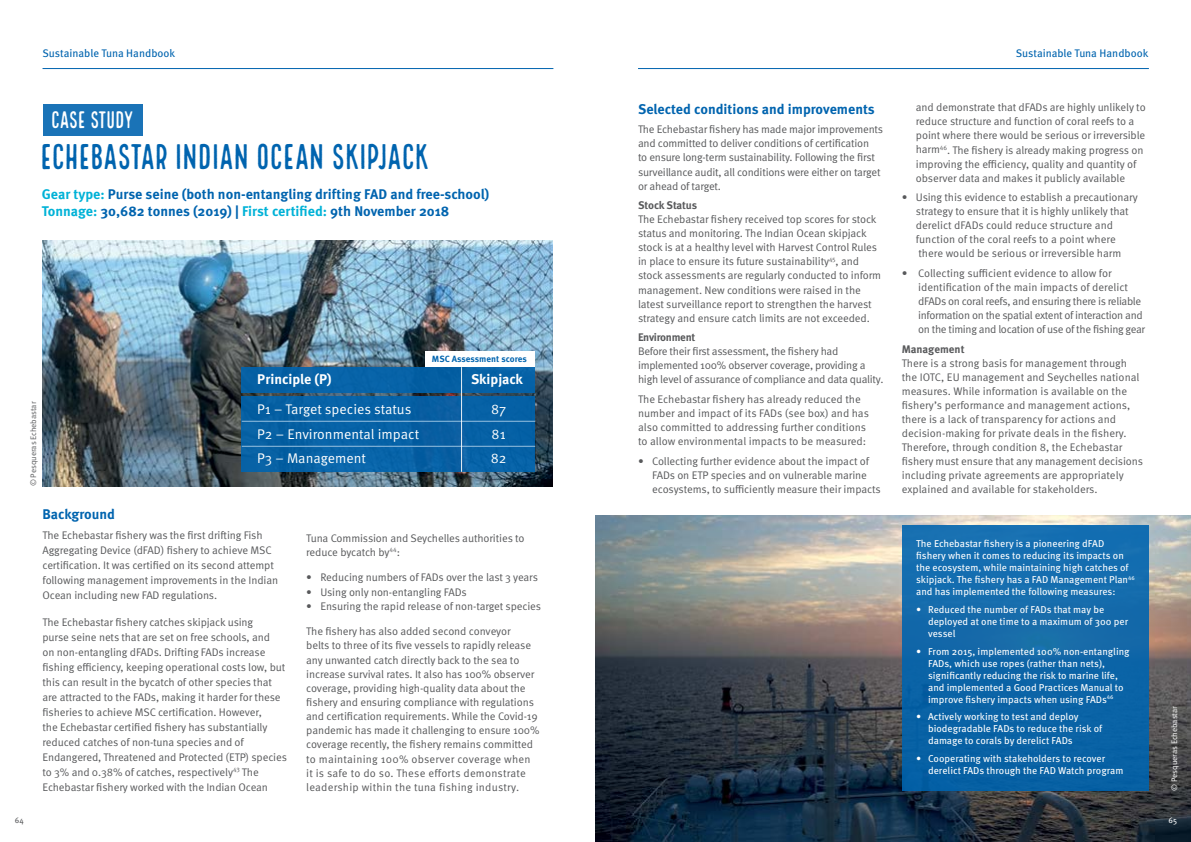
<style>
.page{position:relative;width:1191px;height:842px;background:#fff}
.page>*{position:absolute;margin:0;border:0;box-sizing:border-box;transform-origin:0 0}
.t1{font:35px "Local Brewery Four";letter-spacing:-.045em;color:#0064af}
.t2{font:23.4px "Local Brewery Four";letter-spacing:-.055em;color:#fff}
.t3{font:700 14px/17.8px "Meta Pro";color:#0064af}
.t4{font:14px "Meta Pro";color:#fff}
.t5{font:700 14px "Meta Pro";color:#fff}
.t6{font:11px/14px "Meta Pro";letter-spacing:-.01em;color:#58595b}
.t7{font:11px/14px "Meta Pro";letter-spacing:-.03em;color:#58595b}
.t8{font:11px "Meta Pro";color:#0064af}
.t9{font:700 11px "Meta Pro";letter-spacing:-.015em;color:#58595b}
.t10{font:10px/12px "Meta Pro";color:#fff}
.t11{font:700 9px "Meta Pro";letter-spacing:-.005em;color:#0064af}
.t12{font:8px "Meta Pro";color:#fff}
.t13{font:8px "Meta Pro";letter-spacing:-.005em;color:#58595b}
.t14{font:8px "Meta Pro";color:#58595b}
.t15{font:8px "Meta Pro";color:#fff}
.s1{color:#00b2d7}
.s2{font-size:9px}
</style>
<div class="page">
<img style="left:595px;top:515px;width:596px;height:327px">
<img style="left:43px;top:240px;width:510px;height:246px">
<hr style="left:43px;top:68px;width:510px;height:1px;background:#0064af">
<hr style="left:638px;top:68px;width:510px;height:1px;background:#0064af">
<div style="left:901px;top:525px;width:247px;height:266px;background:#0e65a8"></div>
<div style="left:242px;top:367px;width:293px;height:25px;background:#0661a6"></div>
<div style="left:242px;top:396px;width:293px;height:25px;background:#0661a5"></div>
<div style="left:242px;top:421px;width:293px;height:25px;background:#0661a5"></div>
<div style="left:242px;top:446px;width:293px;height:26px;background:#0762a7"></div>
<hr style="left:461px;top:367px;width:1px;height:105px;background:#fff">
<hr style="left:242px;top:421px;width:293px;height:1px;background:#fff">
<hr style="left:242px;top:446px;width:293px;height:1px;background:#fff">
<div style="left:425px;top:352px;width:110px;height:15px;background:#fff"></div>
<div style="left:43px;top:104px;width:99px;height:32px;background:#1a73b7"></div>
<p class="t8" style="left:43px;top:46px;width:134px">Sustainable Tuna Handbook</p>
<p class="t8" style="left:1015px;top:46px;width:134px">Sustainable Tuna Handbook</p>
<h2 class="t2" style="left:51px;top:107px;width:85px">CASE STUDY</h2>
<h1 class="t1" style="left:40px;top:138px;width:392px">ECHEBASTAR INDIAN OCEAN SKIPJACK</h1>
<p class="t3" style="left:42px;top:185px;width:449px"><span class="s1">Gear type:</span> Purse seine (both non-entangling drifting FAD and free-school)<br><span class="s1">Tonnage:</span> 30,682 tonnes (2019) | <span class="s1">First certified:</span> 9th November 2018</p>
<p class="t13" style="left:28px;top:486px;width:86px;rotate:-90deg">© Pesqueras Echebastar</p>
<p class="t11" style="left:432px;top:354px;width:96px">MSC Assessment scores</p>
<p class="t5" style="left:257px;top:371px;width:76px">Principle (P)</p>
<p class="t5" style="left:471px;top:371px;width:53px">Skipjack</p>
<p class="t4" style="left:257px;top:400px;width:156px">P1 – Target species status</p>
<p class="t4" style="left:491px;top:400px;width:17px">87</p>
<p class="t4" style="left:257px;top:425px;width:163px">P2 – Environmental impact</p>
<p class="t4" style="left:491px;top:425px;width:16px">81</p>
<p class="t4" style="left:257px;top:450px;width:110px">P3 – Management</p>
<p class="t4" style="left:491px;top:450px;width:17px">82</p>
<p class="t14" style="left:15px;top:815px;width:10px">64</p>
<p class="t3" style="left:43px;top:505px;width:74px">Background</p>
<p class="t6" style="left:43px;top:528px;width:237px;line-height:15px">The Echebastar fishery was the first drifting Fish Aggregating Device (dFAD) fishery to achieve MSC certification. It was certified on its second attempt following management improvements in the Indian Ocean including new FAD regulations.</p>
<p class="t6" style="left:43px;top:615px;width:246px;line-height:15px">The Echebastar fishery catches skipjack using<br>purse seine nets that are set on free schools, and<br>on non-entangling dFADs. Drifting FADs increase fishing efficiency, keeping operational costs low, but this can result in the bycatch of other species that are attracted to the FADs, making it harder for these fisheries to achieve MSC certification. However,<br>the Echebastar certified fishery has substantially reduced catches of non-tuna species and of Endangered, Threatened and Protected (ETP) species to 3% and 0.38% of catches, respectively<sup>43</sup> The Echebastar fishery worked with the Indian Ocean</p>
<p class="t6" style="left:306px;top:531px;width:220px">Tuna Commission and Seychelles authorities to reduce bycatch by<sup>44</sup>:</p>
<p class="t6" style="left:306px;top:571px;width:233px">• Reducing numbers of FADs over the last 3 years</p>
<p class="t6" style="left:306px;top:585px;width:162px">• Using only non-entangling FADs</p>
<p class="t6" style="left:306px;top:599px;width:236px">• Ensuring the rapid release of non-target species</p>
<p class="t6" style="left:306px;top:625px;width:235px">The fishery has also added second conveyor<br>belts to three of its five vessels to rapidly release any unwanted catch directly back to the sea to increase survival rates. It also has 100% observer coverage, providing high-quality data about the fishery and ensuring compliance with regulations and certification requirements. While the Covid-19 pandemic has made it challenging to ensure 100% coverage recently, the fishery remains committed to maintaining 100% observer coverage when it is safe to do so. These efforts demonstrate leadership within the tuna fishing industry.</p>
<p class="t3" style="left:638px;top:100px;width:238px">Selected conditions and improvements</p>
<p class="t6" style="left:638px;top:123px;width:247px">The Echebastar fishery has made major improvements and committed to deliver conditions of certification<br>to ensure long-term sustainability. Following the first surveillance audit, all conditions were either on target or ahead of target.</p>
<p class="t9" style="left:638px;top:198px;width:61px">Stock Status</p>
<p class="t6" style="left:638px;top:213px;width:245px">The Echebastar fishery received top scores for stock status and monitoring. The Indian Ocean skipjack stock is at a healthy level with Harvest Control Rules in place to ensure its future sustainability<sup>45</sup>, and stock assessments are regularly conducted to inform management. New conditions were raised in the latest surveillance report to strengthen the harvest strategy and ensure catch limits are not exceeded.</p>
<p class="t9" style="left:638px;top:330px;width:59px">Environment</p>
<p class="t6" style="left:638px;top:345px;width:247px">Before their first assessment, the fishery had implemented 100% observer coverage, providing a high level of assurance of compliance and data quality.</p>
<p class="t6" style="left:638px;top:393px;width:232px">The Echebastar fishery has already reduced the number and impact of its FADs (see box) and has also committed to addressing further conditions to allow environmental impacts to be measured:</p>
<p class="t6" style="left:652px;top:454px;width:230px;text-indent:-14px">• Collecting further evidence about the impact of<br>FADs on ETP species and on vulnerable marine ecosystems, to sufficiently measure their impacts</p>
<p class="t6" style="left:916px;top:101px;width:231px">and demonstrate that dFADs are highly unlikely to reduce structure and function of coral reefs to a point where there would be serious or irreversible harm<sup>46</sup>. The fishery is already making progress on improving the efficiency, quality and quantity of observer data and makes it publicly available</p>
<p class="t6" style="left:916px;top:191px;width:223px;text-indent:-14px">• Using this evidence to establish a precautionary strategy to ensure that it is highly unlikely that derelict dFADs could reduce structure and function of the coral reefs to a point where there would be serious or irreversible harm</p>
<p class="t7" style="left:918px;top:267px;width:229px;text-indent:-16px">• Collecting sufficient evidence to allow for identification of the main impacts of derelict dFADs on coral reefs, and ensuring there is reliable information on the spatial extent of interaction and on the timing and location of use of the fishing gear</p>
<p class="t9" style="left:901px;top:342px;width:64px">Management</p>
<p class="t6" style="left:901px;top:356px;width:243px">There is a strong basis for management through the IOTC, EU management and Seychelles national measures. While information is available on the fishery’s performance and management actions, there is a lack of transparency for actions and decision-making for private deals in the fishery.<br>Therefore, through condition 8, the Echebastar fishery must ensure that any management decisions including private agreements are appropriately explained and available for stakeholders.</p>
<p class="t10" style="left:916px;top:538px;width:220px">The Echebastar fishery is a pioneering dFAD fishery when it comes to reducing its impacts on the ecosystem, while maintaining high catches of skipjack. The fishery has a FAD Management Plan<sup>46 </sup>and has implemented the following measures:</p>
<p class="t10" style="left:928px;top:604px;width:201px;text-indent:-12px">• Reduced the number of FADs that may be deployed at one time to a maximum of 300 per vessel</p>
<p class="t10" style="left:928px;top:646px;width:203px;text-indent:-12px">• From 2015, implemented 100% non-entangling FADs, which use ropes (rather than nets), significantly reducing the risk to marine life, and implemented a Good Practices Manual to improve fishery impacts when using FADs<sup>46</sup></p>
<p class="t10" style="left:928px;top:711px;width:176px;text-indent:-12px">• Actively working to test and deploy biodegradable FADs to reduce the risk of damage to corals by derelict FADs</p>
<p class="t10" style="left:928px;top:753px;width:197px;text-indent:-12px">• Cooperating with stakeholders to recover derelict FADs through the FAD Watch program</p>
<p class="t12" style="left:1166px;top:788px;width:98px;rotate:-90deg"><span class="s2">c</span> Xxxxxxxxxxxxxxxxxxxxxxxx</p>
<p class="t12" style="left:1169px;top:791px;width:86px;rotate:-90deg">© Pesqueras Echebastar</p>
<p class="t15" style="left:1168px;top:815px;width:10px">65</p>
</div>
